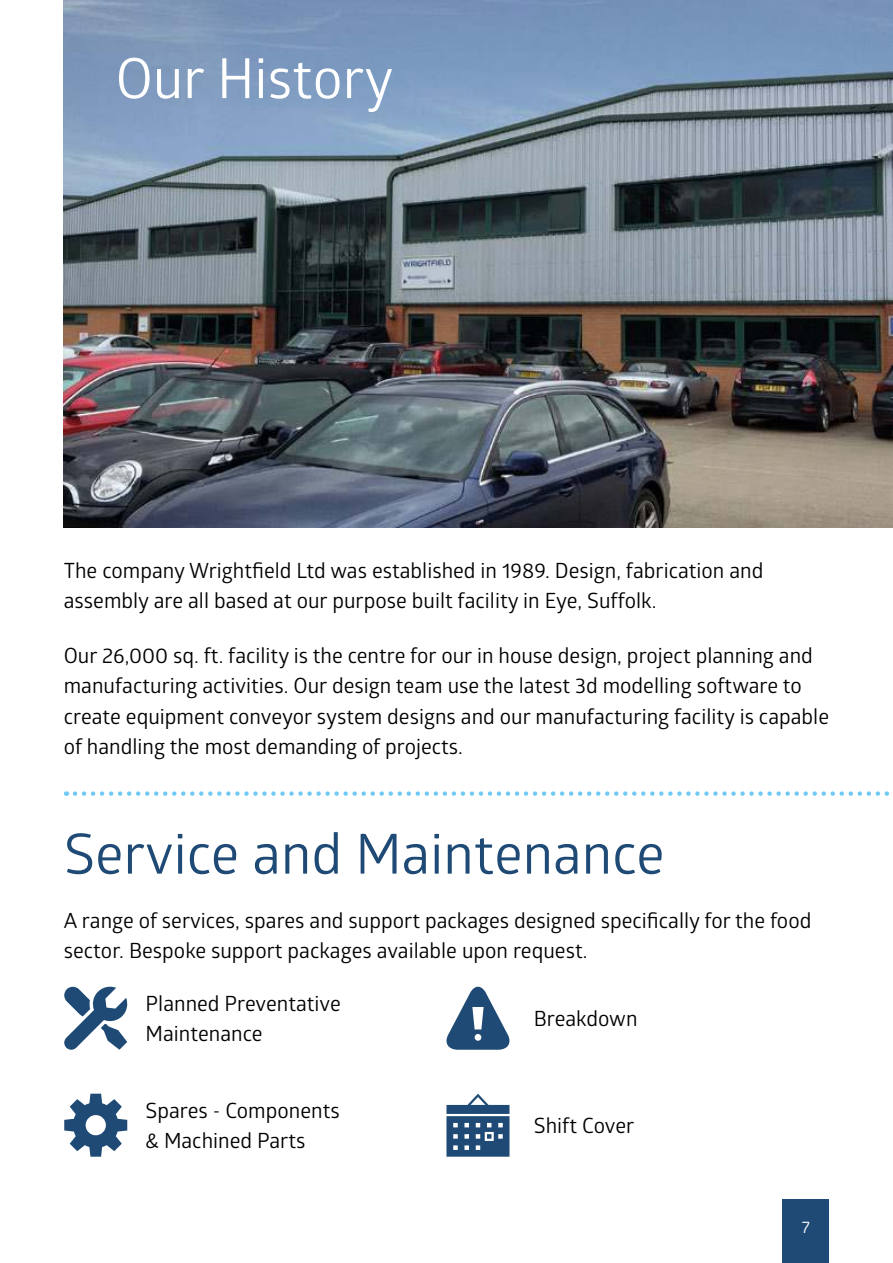
<style>
.page{position:relative;width:893px;height:1263px;background:#fff}
.page>*{position:absolute;margin:0;border:0;box-sizing:border-box;transform-origin:0 0}
.t1{font:55.5px "Glober";color:#1e4a75}
.t2{font:55.5px "Glober";color:#fff}
.t3{font:21px/30px "Glober";color:#000}
.t4{font:16.5px "Glober";color:#fff}
</style>
<div class="page">
<svg style="left:75px;top:791px;width:814px;height:5px"></svg>
<img style="left:64px;top:0;width:829px;height:527px">
<svg style="left:64px;top:986px;width:64px;height:64px"></svg>
<svg style="left:64px;top:1094px;width:63px;height:63px"></svg>
<svg style="left:446px;top:1094px;width:63px;height:63px"></svg>
<svg style="left:446px;top:987px;width:64px;height:63px"></svg>
<div style="left:782px;top:1199px;width:47px;height:64px;background:#1e4a75"></div>
<h1 class="t2" style="left:115px;top:53px;width:279px">Our History</h1>
<p class="t3" style="left:64px;top:557px;width:701px">The company Wrightfield Ltd was established in 1989. Design, fabrication and assembly are all based at our purpose built facility in Eye, Suffolk.</p>
<p class="t3" style="left:64px;top:642px;width:767px">Our 26,000 sq. ft. facility is the centre for our in house design, project planning and manufacturing activities. Our design team use the latest 3d modelling software to create equipment conveyor system designs and our manufacturing facility is capable of handling the most demanding of projects.</p>
<h1 class="t1" style="left:64px;top:829px;width:602px">Service and Maintenance</h1>
<p class="t3" style="left:64px;top:907px;width:749px">A range of services, spares and support packages designed specifically for the food sector. Bespoke support packages available upon request.</p>
<p class="t3" style="left:146px;top:990px;width:197px">Planned Preventative<br>Maintenance</p>
<p class="t3" style="left:146px;top:1097px;width:196px">Spares - Components &amp; Machined Parts</p>
<p class="t3" style="left:534px;top:1005px;width:105px">Breakdown</p>
<p class="t3" style="left:534px;top:1112px;width:102px">Shift Cover</p>
<p class="t4" style="left:802px;top:1219px;width:10px">7</p>
</div>
